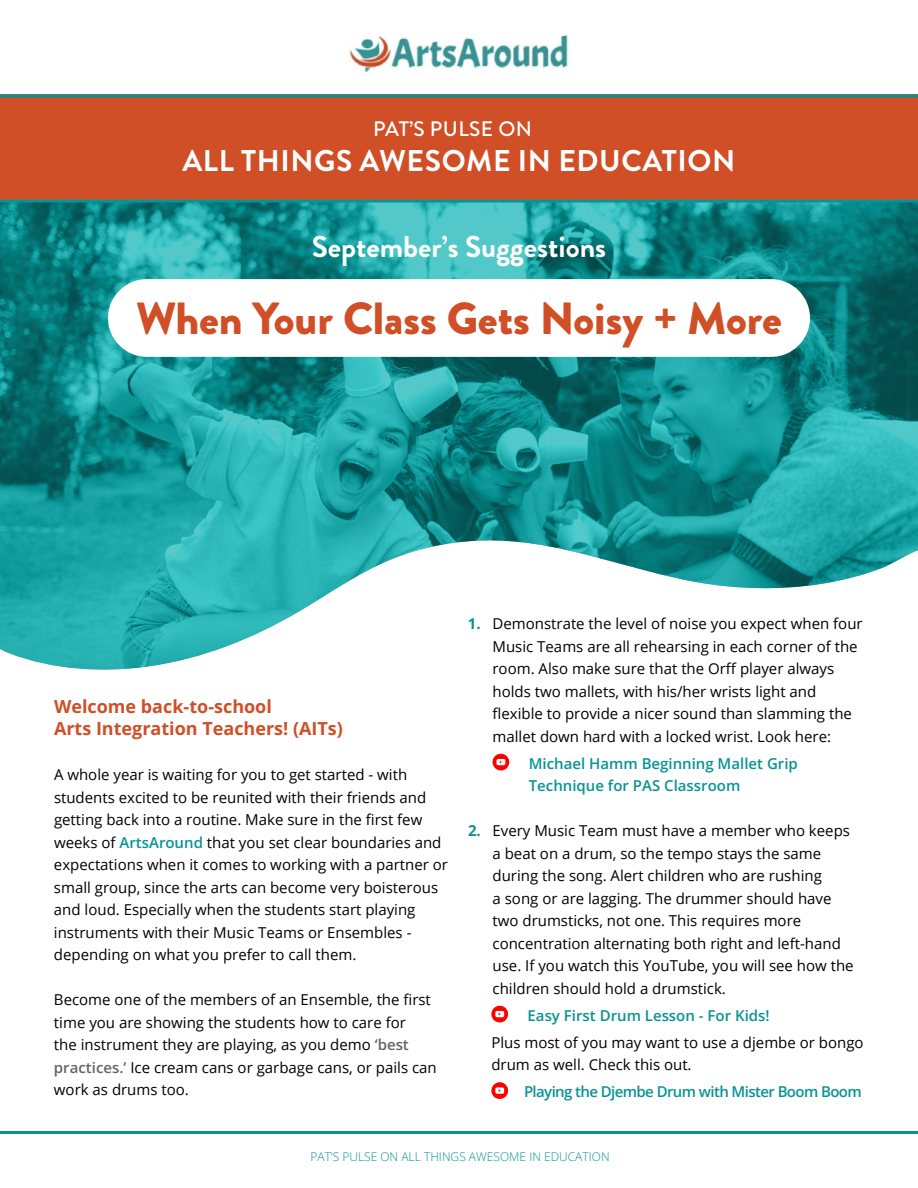
<style>
.page{position:relative;width:918px;height:1188px;background:#fff}
.page>*{position:absolute;margin:0;border:0;box-sizing:border-box;transform-origin:0 0}
.t1{font:900 45px "Brandon Grotesque";color:#d04f27}
.t2{font:700 30px "Brandon Grotesque";letter-spacing:.01em;color:#fff}
.t3{font:500 21px "Brandon Grotesque";letter-spacing:.02em;color:#fff}
.t4{font:700 18px/22.5px "Open Sans";color:#d04f27}
.t5{font:15px/22.5px "Open Sans";color:#000}
.t6{font:600 15px/22.5px "Open Sans";color:#099394}
.t7{font:600 15px "Open Sans";letter-spacing:-.04em;color:#099394}
.t8{font:300 12px "Open Sans";color:#099394}
.s1{font-weight:600;color:#099394}
.s2{font-weight:600;color:#636466}
.s3{font-weight:700;color:#099394}
</style>
<div class="page">
<hr style="left:0;top:1131px;width:918px;height:3px;background:#099394">
<div style="left:0;top:94px;width:918px;height:107px;background:#d04f27"></div>
<img style="left:349px;top:34px;width:219px;height:39px">
<svg style="left:0;top:94px;width:918px;height:4px;background:#3a8278"></svg>
<img style="left:0;top:202px;width:918px;height:468px">
<div style="left:108px;top:279px;width:702px;height:78px;background:#fff;border-radius:39px"></div>
<hr style="left:0;top:200px;width:918px;height:2px;background:#099394">
<svg style="left:493px;top:754px;width:16px;height:16px"></svg>
<svg style="left:491px;top:1006px;width:17px;height:16px"></svg>
<svg style="left:491px;top:1082px;width:17px;height:17px"></svg>
<h3 class="t3" style="left:373px;top:115px;width:161px">PAT’S PULSE ON</h3>
<h2 class="t2" style="left:182px;top:139px;width:554px">ALL THINGS AWESOME IN EDUCATION</h2>
<h2 class="t2" style="left:312px;top:226px;width:296px">September’s Suggestions</h2>
<h1 class="t1" style="left:136px;top:286px;width:647px">When Your Class Gets Noisy + More</h1>
<p class="t4" style="left:54px;top:694px;width:290px">Welcome back-to-school<br>Arts Integration Teachers! (AITs)</p>
<p class="t5" style="left:54px;top:763px;width:396px">A whole year is waiting for you to get started - with students excited to be reunited with their friends and getting back into a routine. Make sure in the first few weeks of <span class="s1">ArtsAround</span> that you set clear boundaries and expectations when it comes to working with a partner or small group, since the arts can become very boisterous and loud. Especially when the students start playing instruments with their Music Teams or Ensembles - depending on what you prefer to call them.</p>
<p class="t5" style="left:54px;top:988px;width:384px">Become one of the members of an Ensemble, the first time you are showing the students how to care for<br>the instrument they are playing, as you demo <span class="s2">‘best practices.’</span> Ice cream cans or garbage cans, or pails can work as drums too.</p>
<p class="t5" style="left:493px;top:612px;width:372px;text-indent:-25px"><span class="s3">1.</span> Demonstrate the level of noise you expect when four Music Teams are all rehearsing in each corner of the room. Also make sure that the Orff player always holds two mallets, with his/her wrists light and flexible to provide a nicer sound than slamming the mallet down hard with a locked wrist. Look here:</p>
<p class="t6" style="left:529px;top:752px;width:271px">Michael Hamm Beginning Mallet Grip<br>Technique for PAS Classroom</p>
<p class="t5" style="left:493px;top:819px;width:363px;text-indent:-25px"><span class="s3">2.</span> Every Music Team must have a member who keeps a beat on a drum, so the tempo stays the same during the song. Alert children who are rushing<br>a song or are lagging. The drummer should have two drumsticks, not one. This requires more concentration alternating both right and left-hand use. If you watch this YouTube, you will see how the children should hold a drumstick.</p>
<p class="t6" style="left:528px;top:1004px;width:244px">Easy First Drum Lesson - For Kids!</p>
<p class="t5" style="left:491px;top:1031px;width:374px">Plus most of you may want to use a djembe or bongo drum as well. Check this out.</p>
<p class="t7" style="left:524px;top:1082px;width:339px">Playing the Djembe Drum with Mister Boom Boom</p>
<p class="t8" style="left:310px;top:1148px;width:301px">PAT’S PULSE ON ALL THINGS AWESOME IN EDUCATION</p>
</div>
